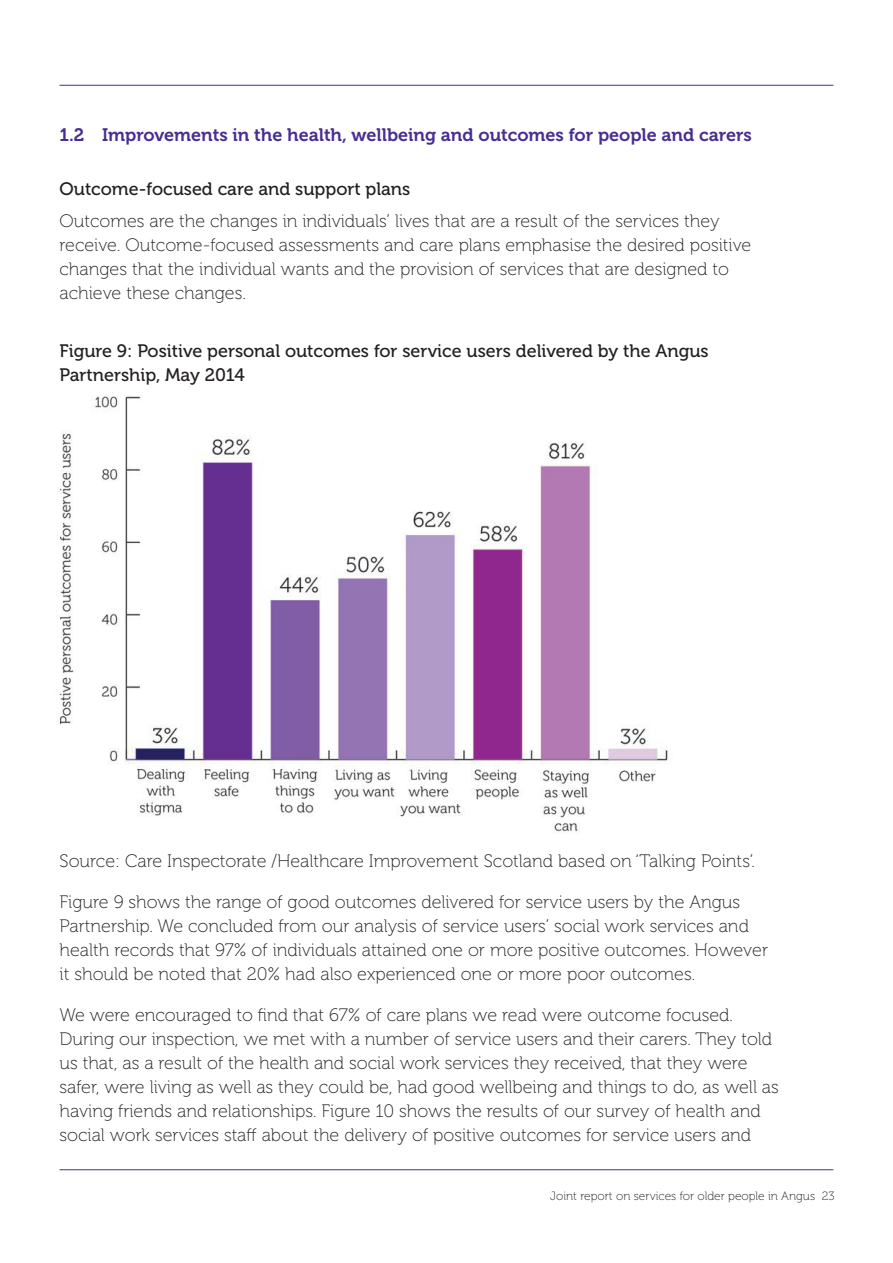
<style>
.page{position:relative;width:893px;height:1263px;background:#fff}
.page>*{position:absolute;margin:0;border:0;box-sizing:border-box;transform-origin:0 0}
.t1{font:18px/24px "Museo 100";color:#231f20}
.t2{font:18px/24px "Museo 500";color:#231f20}
.t3{font:18px "Museo 700";color:#482e92}
.t4{font:12px "Museo 100";color:#231f20}
</style>
<div class="page">
<hr style="left:60px;top:85px;width:773px;height:1px;background:#482e92">
<hr style="left:60px;top:1169px;width:773px;height:1px;background:#482e92">
<img style="left:59px;top:395px;width:609px;height:437px">
<p class="t3" style="left:60px;top:125px;width:694px">1.2 Improvements in the health, wellbeing and outcomes for people and carers</p>
<p class="t2" style="left:60px;top:177px;width:352px">Outcome-focused care and support plans</p>
<p class="t1" style="left:60px;top:210px;width:693px">Outcomes are the changes in individuals’ lives that are a result of the services they receive. Outcome-focused assessments and care plans emphasise the desired positive changes that the individual wants and the provision of services that are designed to achieve these changes.</p>
<p class="t2" style="left:60px;top:339px;width:651px">Figure 9: Positive personal outcomes for service users delivered by the Angus<br>Partnership, May 2014</p>
<p class="t1" style="left:60px;top:849px;width:697px">Source: Care Inspectorate /Healthcare Improvement Scotland based on ‘Talking Points’.</p>
<p class="t1" style="left:60px;top:890px;width:710px">Figure 9 shows the range of good outcomes delivered for service users by the Angus Partnership. We concluded from our analysis of service users’ social work services and health records that 97% of individuals attained one or more positive outcomes. However it should be noted that 20% had also experienced one or more poor outcomes.</p>
<p class="t1" style="left:60px;top:1003px;width:721px">We were encouraged to find that 67% of care plans we read were outcome focused.<br>During our inspection, we met with a number of service users and their carers. They told us that, as a result of the health and social work services they received, that they were safer, were living as well as they could be, had good wellbeing and things to do, as well as having friends and relationships. Figure 10 shows the results of our survey of health and social work services staff about the delivery of positive outcomes for service users and</p>
<p class="t4" style="left:550px;top:1189px;width:286px">Joint report on services for older people in Angus 23</p>
</div>
